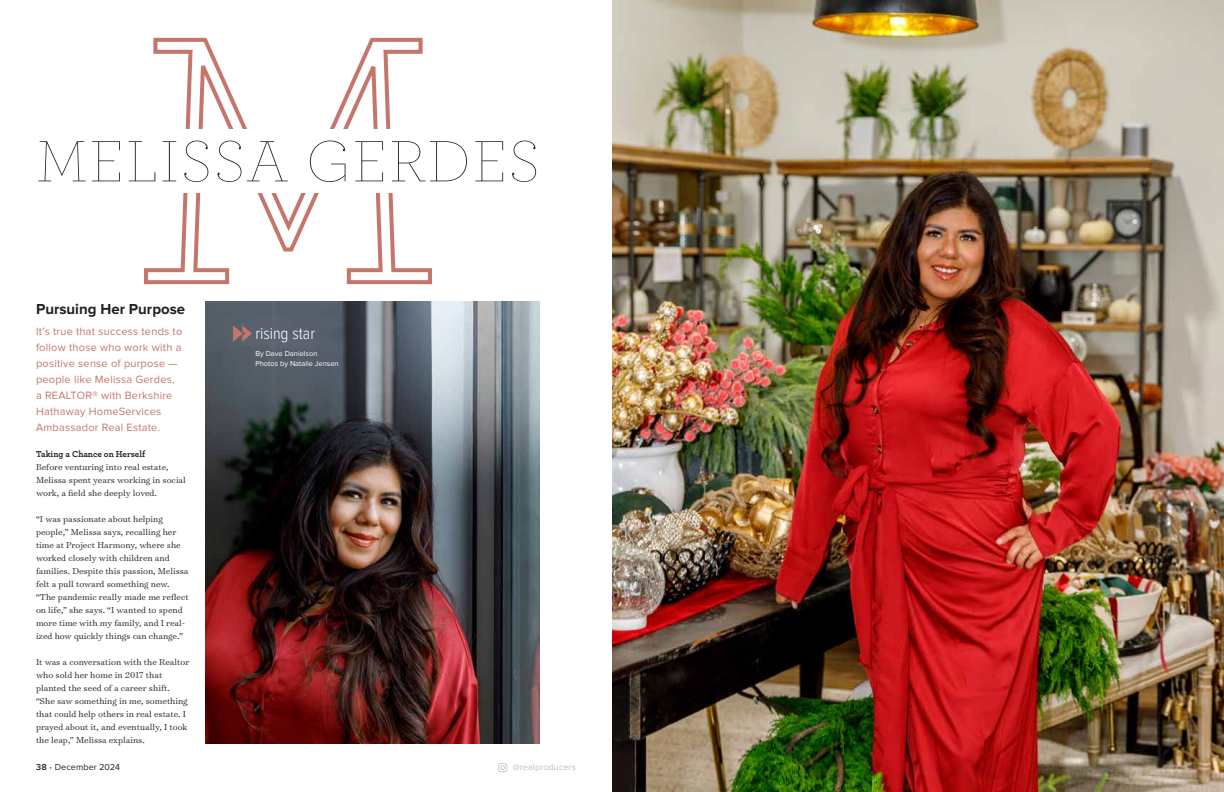
<style>
.page{position:relative;width:1224px;height:792px;background:#fff}
.page>*{position:absolute;margin:0;border:0;box-sizing:border-box;transform-origin:0 0}
.t1{font:100 61px "Archer Pro";letter-spacing:.04em;color:#231f20}
.t2{font:300 17px "Proxima Nova Cond";color:#fff}
.t3{font:700 15px "Proxima Nova";color:#231f20}
.t4{font:11px/16px "Proxima Nova";letter-spacing:.02em;color:#c5756a}
.t5{font:300 9.8px/13px "Surveyor Text";color:#231f20}
.t6{font:700 9px "Archer Pro";letter-spacing:-.005em;color:#231f20}
.t7{font:9px "Proxima Nova";letter-spacing:.01em;color:#231f20}
.t8{font:9px "Proxima Nova";letter-spacing:.01em;color:#bcbec0}
.t9{font:7.5px/10px "Proxima Nova";color:#fff}
.s1{font-weight:600}
.s2{color:#19a8e0}
</style>
<div class="page">
<svg style="left:498px;top:763px;width:9px;height:9px"></svg>
<svg style="left:144px;top:37px;width:288px;height:248px"></svg>
<img style="left:205px;top:302px;width:335px;height:442px">
<img style="left:612px;top:0;width:612px;height:792px">
<svg style="left:233px;top:325px;width:19px;height:17px"></svg>
<div style="left:52px;top:129px;width:472px;height:64px;background:#fff"></div>
<h1 class="t1" style="left:37px;top:125px;width:504px">MELISSA GERDES</h1>
<h3 class="t3" style="left:36px;top:302px;width:151px">Pursuing Her Purpose</h3>
<p class="t4" style="left:36px;top:324px;width:148px">It’s true that success tends to follow those who work with a positive sense of purpose — people like Melissa Gerdes, a REALTOR® with Berkshire<br>Hathaway HomeServices<br>Ambassador Real Estate.</p>
<p class="t6" style="left:36px;top:447px;width:111px">Taking a Chance on Herself</p>
<p class="t5" style="left:36px;top:460px;width:151px">Before venturing into real estate,<br>Melissa spent years working in social work, a field she deeply loved.</p>
<p class="t5" style="left:36px;top:512px;width:154px">“I was passionate about helping people,” Melissa says, recalling her time at Project Harmony, where she worked closely with children and families. Despite this passion, Melissa felt a pull toward something new. “The pandemic really made me reflect on life,” she says. “I wanted to spend more time with my family, and I real&shy;ized how quickly things can change.”</p>
<p class="t5" style="left:36px;top:655px;width:155px">It was a conversation with the Realtor who sold her home in 2017 that planted the seed of a career shift. “She saw something in me, something that could help others in real estate. I prayed about it, and eventually, I took the leap,” Melissa explains.</p>
<h2 class="t2" style="left:255px;top:325px;width:61px">rising star</h2>
<p class="t9" style="left:255px;top:348px;width:85px">By Dave Danielson<br>Photos by Natalie Jensen</p>
<p class="t7" style="left:36px;top:762px;width:86px"><span class="s1">38</span> <span class="s2">•</span> December 2024</p>
<p class="t8" style="left:513px;top:762px;width:65px">@realproducers</p>
</div>
